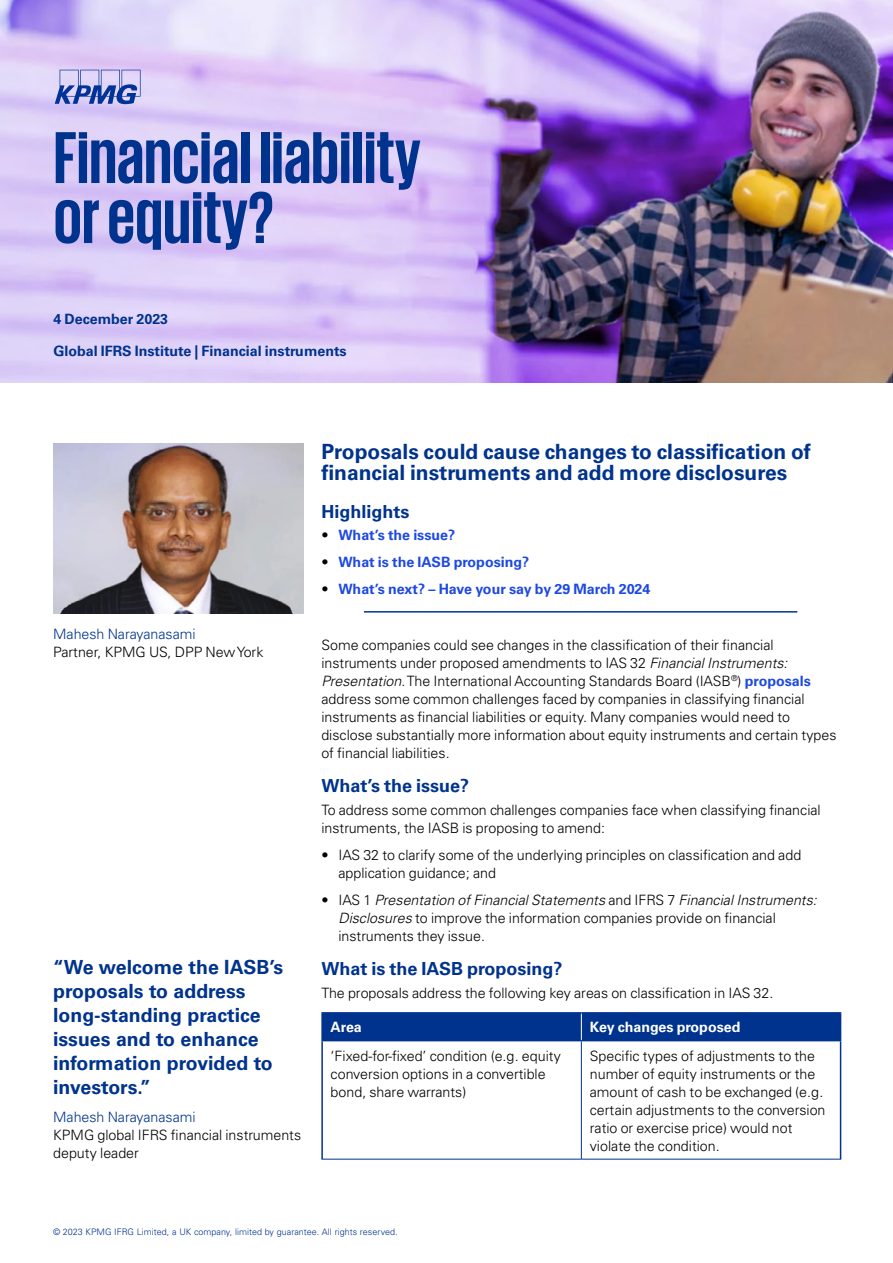
<style>
.page{position:relative;width:893px;height:1263px;background:#fff}
.page>*{position:absolute;margin:0;border:0;box-sizing:border-box;transform-origin:0 0}
.Heading_26pt_White{font:700 75px/60px "KPMG";color:#00338d}
.Sub-heading_12pt{font:700 21px/21px "Univers LT Std";color:#00338d}
.Quote__right{font:700 19.5px/24px "Univers LT Std";color:#00338d}
.Sub-heading_12pt-2{font:700 18px "Univers LT Std";color:#00338d}
.Bodycopy_9_5pt{font:300 14.25px/18px "Univers LT Std";color:#000}
.t1{font:700 14.25px "Univers LT Std";color:#1e49e2}
.Bodycopy_9_5pt-2{font:700 14.25px "Univers LT Std";color:#00338d}
.Bodycopy_9_5pt-3{font:700 14.25px "Univers LT Std";color:#fff}
.Bodycopy_9_5pt-4{font:300 14.25px "Univers LT Std";color:#00338d}
.Bodycopy_9_5pt__no_s{font:300 14.25px "Univers LT Std";color:#00338d}
.t2{font:300 9px "Univers LT Std";color:#00338d}
.s1{font-weight:300;color:#000}
.s2{font-style:italic}
.s3{font-weight:700;color:#1e49e2}
</style>
<div class="page">
<img style="left:0;top:0;width:893px;height:383px">
<svg style="left:55px;top:70px;width:86px;height:34px;background:#929cd6"></svg>
<hr style="left:364px;top:611px;width:433px;height:2px;background:#00338d">
<hr style="left:581px;top:1041px;width:1px;height:118px;background:#00338d">
<hr style="left:321px;top:1159px;width:260px;height:1px;background:#00338d">
<hr style="left:581px;top:1159px;width:260px;height:1px;background:#00338d">
<hr style="left:321px;top:1014px;width:2px;height:26px;background:#00338d">
<hr style="left:321px;top:1041px;width:2px;height:118px;background:#00338d">
<hr style="left:840px;top:1041px;width:1px;height:118px;background:#00338d">
<hr style="left:321px;top:1012px;width:260px;height:2px;background:#00338d">
<hr style="left:581px;top:1012px;width:260px;height:2px;background:#00338d">
<hr style="left:321px;top:1040px;width:260px;height:1px;background:#00338d">
<div style="left:323px;top:1013px;width:518px;height:28px;background:#00338d"></div>
<img style="left:53px;top:444px;width:250px;height:170px">
<p class="Heading_26pt_White" style="left:54px;top:125px;width:369px">Financial liability or equity?</p>
<p class="Bodycopy_9_5pt-2" style="left:53px;top:311px;width:116px">4 December 2023</p>
<p class="Bodycopy_9_5pt-2" style="left:53px;top:342px;width:295px">Global IFRS Institute | Financial instruments</p>
<p class="Bodycopy_9_5pt-4" style="left:53px;top:625px;width:144px">Mahesh Narayanasami</p>
<p class="Bodycopy_9_5pt" style="left:53px;top:643px;width:212px">Partner, KPMG US, DPP New York</p>
<p class="Quote__right" style="left:53px;top:955px;width:231px">“We welcome the IASB’s proposals to address long-standing practice issues and to enhance information provided to investors.”</p>
<p class="Bodycopy_9_5pt__no_s" style="left:53px;top:1108px;width:144px">Mahesh Narayanasami</p>
<p class="Bodycopy_9_5pt" style="left:53px;top:1126px;width:249px">KPMG global IFRS financial instruments deputy leader</p>
<p class="Sub-heading_12pt" style="left:321px;top:441px;width:491px">Proposals could cause changes to classification of financial instruments and add more disclosures</p>
<p class="Sub-heading_12pt-2" style="left:321px;top:501px;width:90px">Highlights</p>
<p class="t1" style="left:321px;top:527px;width:135px"><span class="s1">•</span> What’s the issue?</p>
<p class="t1" style="left:321px;top:554px;width:209px"><span class="s1">•</span> What is the IASB proposing?</p>
<p class="t1" style="left:321px;top:581px;width:331px"><span class="s1">•</span> What’s next? – Have your say by 29 March 2024</p>
<p class="Bodycopy_9_5pt" style="left:321px;top:635px;width:517px">Some companies could see changes in the classification of their financial instruments under proposed amendments to IAS 32 <span class="s2">Financial Instruments:<br>Presentation</span>. The International Accounting Standards Board (IASB<sup>®</sup>) <span class="s3">proposals </span>address some common challenges faced by companies in classifying financial instruments as financial liabilities or equity. Many companies would need to disclose substantially more information about equity instruments and certain types of financial liabilities.</p>
<p class="Sub-heading_12pt-2" style="left:321px;top:775px;width:149px">What’s the issue?</p>
<p class="Bodycopy_9_5pt" style="left:321px;top:800px;width:501px">To address some common challenges companies face when classifying financial instruments, the IASB is proposing to amend:</p>
<p class="Bodycopy_9_5pt" style="left:338px;top:845px;width:464px;text-indent:-17px">• IAS 32 to clarify some of the underlying principles on classification and add application guidance; and</p>
<p class="Bodycopy_9_5pt" style="left:338px;top:890px;width:480px;text-indent:-17px">• IAS 1 <span class="s2">Presentation of Financial Statements</span> and IFRS 7 <span class="s2">Financial Instruments:<br>Disclosures</span> to improve the information companies provide on financial instruments they issue.</p>
<p class="Sub-heading_12pt-2" style="left:321px;top:958px;width:243px">What is the IASB proposing?</p>
<p class="Bodycopy_9_5pt" style="left:321px;top:983px;width:453px">The proposals address the following key areas on classification in IAS 32.</p>
<p class="Bodycopy_9_5pt-3" style="left:331px;top:1019px;width:33px">Area</p>
<p class="Bodycopy_9_5pt-3" style="left:590px;top:1019px;width:152px">Key changes proposed</p>
<p class="Bodycopy_9_5pt" style="left:331px;top:1046px;width:232px">‘Fixed-for-fixed’ condition (e.g. equity conversion options in a convertible bond, share warrants)</p>
<p class="Bodycopy_9_5pt" style="left:590px;top:1046px;width:237px">Specific types of adjustments to the number of equity instruments or the amount of cash to be exchanged (e.g. certain adjustments to the conversion ratio or exercise price) would not violate the condition.</p>
<p class="t2" style="left:53px;top:1227px;width:346px">© 2023 KPMG IFRG Limited, a UK company, limited by guarantee. All rights reserved.</p>
</div>
